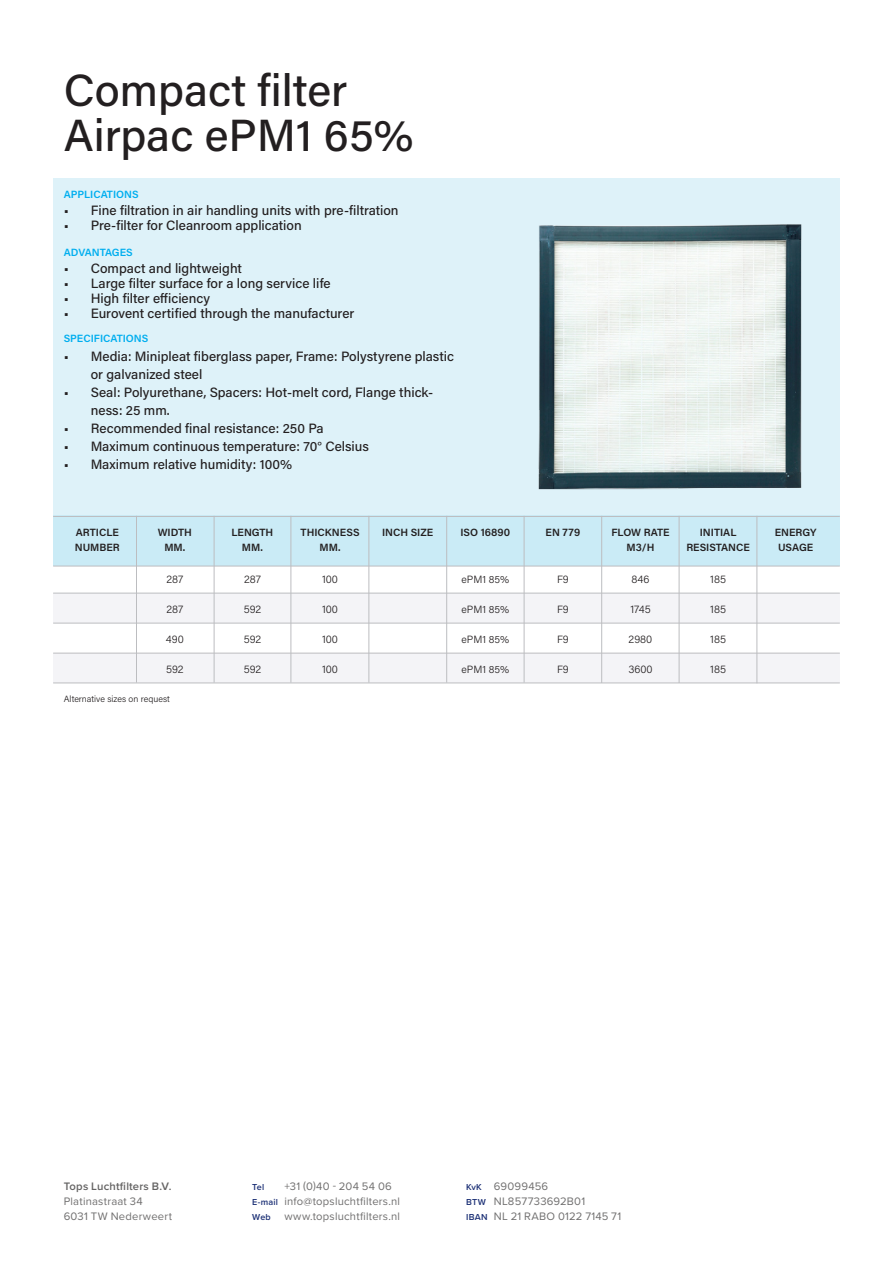
<style>
.page{position:relative;width:893px;height:1263px;background:#fff}
.page>*{position:absolute;margin:0;border:0;box-sizing:border-box;transform-origin:0 0}
.t1{font:500 45px "Acumin Pro";color:#231f20}
.t2{font:500 13.5px/18px "Acumin Pro";color:#231f20}
.t3{font:11.25px/15px "Proxima Nova";letter-spacing:.02em;color:#706f6f}
.t4{font:600 10.5px/15px "Acumin Pro";color:#231f20;text-align:center}
.t5{font:300 10.5px "Acumin Pro";color:#231f20}
.t6{font:600 10.5px "Acumin Pro";letter-spacing:-.005em;color:#00aeef}
.t7{font:300 9px "Acumin Pro";color:#231f20}
.t8{font:600 9px/15px "Proxima Nova";letter-spacing:.02em;color:#1d3176}
.s1{font-weight:600;color:#646363}
</style>
<div class="page">
<div style="left:53px;top:593px;width:787px;height:30px;background:#f4f4f7"></div>
<div style="left:53px;top:653px;width:787px;height:30px;background:#f4f4f7"></div>
<div style="left:53px;top:178px;width:787px;height:377px;background:#def2f9"></div>
<div style="left:53px;top:516px;width:787px;height:50px;background:#caebf6"></div>
<hr style="left:53px;top:566px;width:787px;height:1px;background:#bcbdc0">
<hr style="left:53px;top:593px;width:787px;height:1px;background:#bcbdc0">
<hr style="left:53px;top:623px;width:787px;height:1px;background:#bcbdc0">
<hr style="left:53px;top:653px;width:787px;height:1px;background:#bcbdc0">
<img style="left:538px;top:224px;width:264px;height:265px">
<hr style="left:136px;top:516px;width:1px;height:167px;background:#bcbdc0">
<hr style="left:214px;top:516px;width:1px;height:167px;background:#bcbdc0">
<hr style="left:291px;top:516px;width:1px;height:167px;background:#bcbdc0">
<hr style="left:368px;top:516px;width:1px;height:167px;background:#bcbdc0">
<hr style="left:446px;top:516px;width:1px;height:167px;background:#bcbdc0">
<hr style="left:524px;top:516px;width:1px;height:167px;background:#bcbdc0">
<hr style="left:601px;top:516px;width:1px;height:167px;background:#bcbdc0">
<hr style="left:679px;top:516px;width:1px;height:167px;background:#bcbdc0">
<hr style="left:756px;top:516px;width:1px;height:167px;background:#bcbdc0">
<hr style="left:53px;top:516px;width:787px;height:1px;background:#bcbdc0">
<hr style="left:53px;top:682px;width:787px;height:1px;background:#bcbdc0">
<p class="t1" style="left:64px;top:59px;width:285px">Compact filter</p>
<p class="t1" style="left:64px;top:104px;width:351px">Airpac ePM1 65%</p>
<p class="t6" style="left:64px;top:187px;width:76px">APPLICATIONS</p>
<p class="t2" style="left:64px;top:200px;width:336px">• Fine filtration in air handling units with pre-filtration</p>
<p class="t2" style="left:64px;top:215px;width:240px">• Pre-filter for Cleanroom application</p>
<p class="t2" style="left:64px;top:259px;width:180px">• Compact and lightweight</p>
<p class="t2" style="left:64px;top:274px;width:268px">• Large filter surface for a long service life</p>
<p class="t2" style="left:64px;top:289px;width:148px">• High filter efficiency</p>
<p class="t2" style="left:64px;top:304px;width:292px">• Eurovent certified through the manufacturer</p>
<p class="t2" style="left:91px;top:347px;width:365px;text-indent:-27px">• Media: Minipleat fiberglass paper, Frame: Polystyrene plastic or galvanized steel</p>
<p class="t2" style="left:91px;top:383px;width:344px;text-indent:-27px">• Seal: Polyurethane, Spacers: Hot-melt cord, Flange thick&shy;ness: 25 mm.</p>
<p class="t2" style="left:64px;top:419px;width:261px">• Recommended final resistance: 250 Pa</p>
<p class="t2" style="left:64px;top:437px;width:307px">• Maximum continuous temperature: 70° Celsius</p>
<p class="t2" style="left:64px;top:455px;width:230px">• Maximum relative humidity: 100%</p>
<p class="t6" style="left:64px;top:245px;width:71px">ADVANTAGES</p>
<p class="t6" style="left:64px;top:331px;width:86px">SPECIFICATIONS</p>
<p class="t4" style="left:76px;top:525px;width:45px">ARTICLE</p>
<p class="t4" style="left:75px;top:540px;width:47px">NUMBER</p>
<p class="t4" style="left:158px;top:525px;width:36px">WIDTH</p>
<p class="t4" style="left:164px;top:540px;width:22px">MM.</p>
<p class="t4" style="left:232px;top:525px;width:43px">LENGTH</p>
<p class="t4" style="left:242px;top:540px;width:22px">MM.</p>
<p class="t4" style="left:301px;top:525px;width:60px">THICKNESS</p>
<p class="t4" style="left:320px;top:540px;width:22px">MM.</p>
<p class="t4" style="left:382px;top:525px;width:53px">INCH SIZE</p>
<p class="t4" style="left:460px;top:525px;width:51px">ISO 16890</p>
<p class="t4" style="left:546px;top:525px;width:36px">EN 779</p>
<p class="t4" style="left:611px;top:525px;width:60px">FLOW RATE<br>M3/H</p>
<p class="t4" style="left:700px;top:525px;width:38px">INITIAL</p>
<p class="t4" style="left:686px;top:540px;width:65px">RESISTANCE</p>
<p class="t5" style="left:166px;top:572px;width:18px">287</p>
<p class="t5" style="left:166px;top:602px;width:18px">287</p>
<p class="t5" style="left:166px;top:632px;width:19px">490</p>
<p class="t5" style="left:166px;top:662px;width:19px">592</p>
<p class="t5" style="left:244px;top:572px;width:18px">287</p>
<p class="t5" style="left:244px;top:602px;width:19px">592</p>
<p class="t5" style="left:244px;top:632px;width:19px">592</p>
<p class="t5" style="left:244px;top:662px;width:19px">592</p>
<p class="t5" style="left:322px;top:572px;width:17px">100</p>
<p class="t5" style="left:322px;top:602px;width:17px">100</p>
<p class="t5" style="left:322px;top:632px;width:17px">100</p>
<p class="t5" style="left:322px;top:662px;width:17px">100</p>
<p class="t5" style="left:461px;top:572px;width:49px">ePM1 85%</p>
<p class="t5" style="left:461px;top:602px;width:49px">ePM1 85%</p>
<p class="t5" style="left:461px;top:632px;width:49px">ePM1 85%</p>
<p class="t5" style="left:461px;top:662px;width:49px">ePM1 85%</p>
<p class="t5" style="left:557px;top:572px;width:13px">F9</p>
<p class="t5" style="left:557px;top:602px;width:13px">F9</p>
<p class="t5" style="left:557px;top:632px;width:13px">F9</p>
<p class="t5" style="left:557px;top:662px;width:13px">F9</p>
<p class="t5" style="left:631px;top:572px;width:20px">846</p>
<p class="t5" style="left:630px;top:602px;width:22px">1745</p>
<p class="t5" style="left:629px;top:632px;width:25px">2980</p>
<p class="t5" style="left:628px;top:662px;width:26px">3600</p>
<p class="t5" style="left:710px;top:572px;width:17px">185</p>
<p class="t5" style="left:710px;top:602px;width:17px">185</p>
<p class="t5" style="left:710px;top:632px;width:17px">185</p>
<p class="t5" style="left:710px;top:662px;width:17px">185</p>
<p class="t7" style="left:64px;top:693px;width:108px">Alternative sizes on request</p>
<p class="t4" style="left:775px;top:525px;width:43px">ENERGY<br>USAGE</p>
<p class="t3" style="left:64px;top:1178px;width:110px"><span class="s1">Tops Luchtfilters B.V.<br></span>Platinastraat 34<br>6031 TW Nederweert</p>
<p class="t3" style="left:284px;top:1178px;width:117px">+31 (0)40 - 204 54 06 info@topsluchtfilters.nl www.topsluchtfilters.nl</p>
<p class="t3" style="left:494px;top:1178px;width:129px">69099456<br>NL857733692B01<br>NL 21 RABO 0122 7145 71</p>
<p class="t8" style="left:252px;top:1179px;width:27px">Tel<br>E-mail<br>Web</p>
<p class="t8" style="left:466px;top:1179px;width:23px">KvK<br>BTW<br>IBAN</p>
</div>
